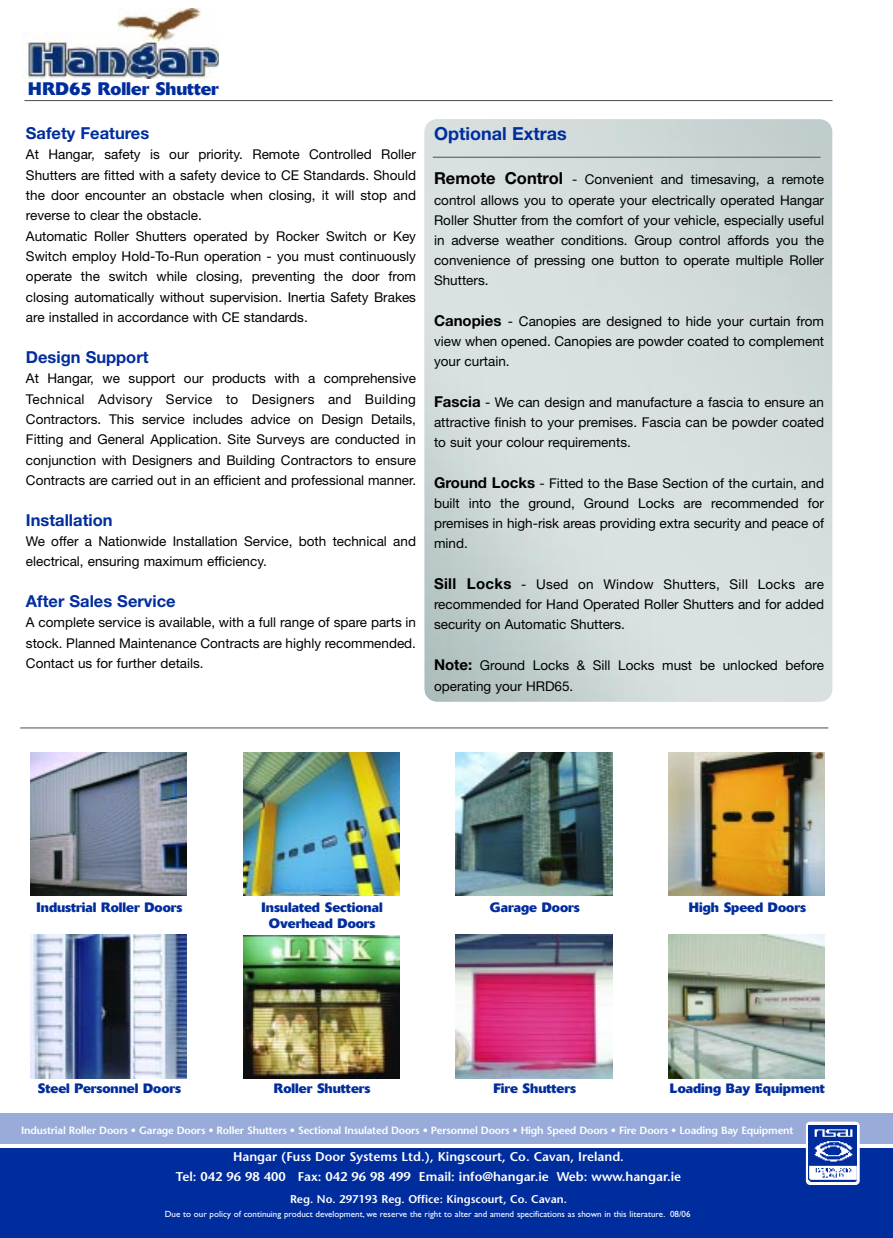
<style>
.page{position:relative;width:893px;height:1238px;background:#fff}
.page>*{position:absolute;margin:0;border:0;box-sizing:border-box;transform-origin:0 0}
.t1{font:700 18px "Delta";color:#002d9d}
.t2{font:700 18px "Helvetica Neue";color:#002d9d}
.t3{font:700 16.5px "Helvetica Neue";color:#002d9d}
.t4{font:13.5px/20.4px "Helvetica Neue";color:#000;text-align:justify}
.t5{font:700 13.5px/16.2px "Delta";color:#002d9d;text-align:center}
.t6{font:600 12.75px/19.5px "Stone Sans";color:#fff;text-align:center}
.t7{font:600 11.25px "Stone Sans";color:#fff}
.t8{font:600 10.5px "Stone Sans";letter-spacing:-.015em;color:#fff}
.t9{font:9px "Gill Alt One";color:#fff}
.s1{font-weight:700;font-size:16.5px}
.s2{font-weight:700;font-size:15px}
</style>
<div class="page">
<img style="left:21px;top:9px;width:197px;height:69px">
<hr style="left:433px;top:157px;width:387px;height:1px;background:#4d4d4d">
<hr style="left:24px;top:100px;width:808px;height:1px;background:#4d4d4d">
<hr style="left:20px;top:728px;width:808px;height:1px;background:#4d4d4d">
<img style="left:30px;top:752px;width:157px;height:144px">
<img style="left:243px;top:752px;width:156px;height:144px">
<img style="left:456px;top:752px;width:156px;height:144px">
<img style="left:668px;top:752px;width:157px;height:144px">
<img style="left:30px;top:935px;width:157px;height:143px">
<img style="left:243px;top:936px;width:156px;height:142px">
<img style="left:456px;top:935px;width:156px;height:143px">
<img style="left:668px;top:935px;width:157px;height:143px">
<div style="left:0;top:1113px;width:893px;height:31px;background:#99abd8"></div>
<div style="left:0;top:1148px;width:893px;height:90px;background:#002d9d"></div>
<svg style="left:806px;top:1122px;width:54px;height:63px"></svg>
<img style="left:809px;top:1125px;width:47px;height:56px">
<h1 class="t1" style="left:28px;top:82px;width:192px">HRD65 Roller Shutter</h1>
<p class="t3" style="left:26px;top:127px;width:125px">Safety Features</p>
<p class="t4" style="left:26px;top:146px;width:391px;text-align:left">At Hangar, safety is our priority. Remote Controlled Roller Shutters are fitted with a safety device to CE Standards. Should the door encounter an obstacle when closing, it will stop and reverse to clear the obstacle.<br>Automatic Roller Shutters operated by Rocker Switch or Key Switch employ Hold-To-Run operation - you must continuously operate the switch while closing, preventing the door from closing automatically without supervision. Inertia Safety Brakes are installed in accordance with CE standards.</p>
<p class="t3" style="left:26px;top:351px;width:124px">Design Support</p>
<p class="t4" style="left:26px;top:369px;width:392px">At Hangar, we support our products with a comprehensive Technical Advisory Service to Designers and Building Contractors. This service includes advice on Design Details, Fitting and General Application. Site Surveys are conducted in conjunction with Designers and Building Contractors to ensure Contracts are carried out in an efficient and professional manner.</p>
<p class="t3" style="left:26px;top:514px;width:88px">Installation</p>
<p class="t4" style="left:26px;top:532px;width:391px">We offer a Nationwide Installation Service, both technical and electrical, ensuring maximum efficiency.</p>
<p class="t3" style="left:26px;top:595px;width:151px">After Sales Service</p>
<p class="t4" style="left:26px;top:614px;width:392px">A complete service is available, with a full range of spare parts in stock. Planned Maintenance Contracts are highly recommended.<br>Contact us for further details.</p>
<h1 class="t2" style="left:434px;top:127px;width:134px">Optional Extras</h1>
<p class="t4" style="left:434px;top:170px;width:391px;line-height:21.3px"><span class="s1">Remote Control</span> - Convenient and timesaving, a remote control allows you to operate your electrically operated Hangar</p>
<p class="t4" style="left:434px;top:212px;width:391px;line-height:19.8px">Roller Shutter from the comfort of your vehicle, especially useful in adverse weather conditions. Group control affords you the convenience of pressing one button to operate multiple Roller Shutters.</p>
<p class="t4" style="left:434px;top:312px;width:391px"><span class="s2">Canopies</span> - Canopies are designed to hide your curtain from view when opened. Canopies are powder coated to complement your curtain.</p>
<p class="t4" style="left:434px;top:393px;width:391px"><span class="s2">Fascia</span> - We can design and manufacture a fascia to ensure an attractive finish to your premises. Fascia can be powder coated to suit your colour requirements.</p>
<p class="t4" style="left:434px;top:474px;width:391px"><span class="s2">Ground Locks</span> - Fitted to the Base Section of the curtain, and built into the ground, Ground Locks are recommended for premises in high-risk areas providing extra security and peace of mind.</p>
<p class="t4" style="left:434px;top:575px;width:391px"><span class="s2">Sill Locks</span> - Used on Window Shutters, Sill Locks are recommended for Hand Operated Roller Shutters and for added security on Automatic Shutters.</p>
<p class="t4" style="left:434px;top:656px;width:391px"><span class="s2">Note:</span> Ground Locks &amp; Sill Locks must be unlocked before operating your HRD65.</p>
<p class="t5" style="left:37px;top:900px;width:147px">Industrial Roller Doors</p>
<p class="t5" style="left:262px;top:900px;width:123px">Insulated Sectional<br>Overhead Doors</p>
<p class="t5" style="left:490px;top:900px;width:91px">Garage Doors</p>
<p class="t5" style="left:689px;top:900px;width:118px">High Speed Doors</p>
<p class="t5" style="left:38px;top:1081px;width:145px">Steel Personnel Doors</p>
<p class="t5" style="left:274px;top:1081px;width:98px">Roller Shutters</p>
<p class="t5" style="left:493px;top:1081px;width:84px">Fire Shutters</p>
<p class="t5" style="left:670px;top:1081px;width:157px">Loading Bay Equipment</p>
<p class="t8" style="left:21px;top:1127px;width:774px">Industrial Roller Doors • Garage Doors • Roller Shutters • Sectional Insulated Doors • Personnel Doors • High Speed Doors • Fire Doors • Loading Bay Equipment</p>
<p class="t6" style="left:176px;top:1148px;width:507px">Hangar (Fuss Door Systems Ltd.), Kingscourt, Co. Cavan, Ireland.<br>Tel: 042 96 98 400 Fax: 042 96 98 499 Email: info@hangar.ie Web: www.hangar.ie</p>
<p class="t7" style="left:290px;top:1195px;width:278px">Reg. No. 297193 Reg. Office: Kingscourt, Co. Cavan.</p>
<p class="t9" style="left:165px;top:1210px;width:527px">Due to our policy of continuing product development, we reserve the right to alter and amend specifications as shown in this literature. 08/06</p>
</div>
